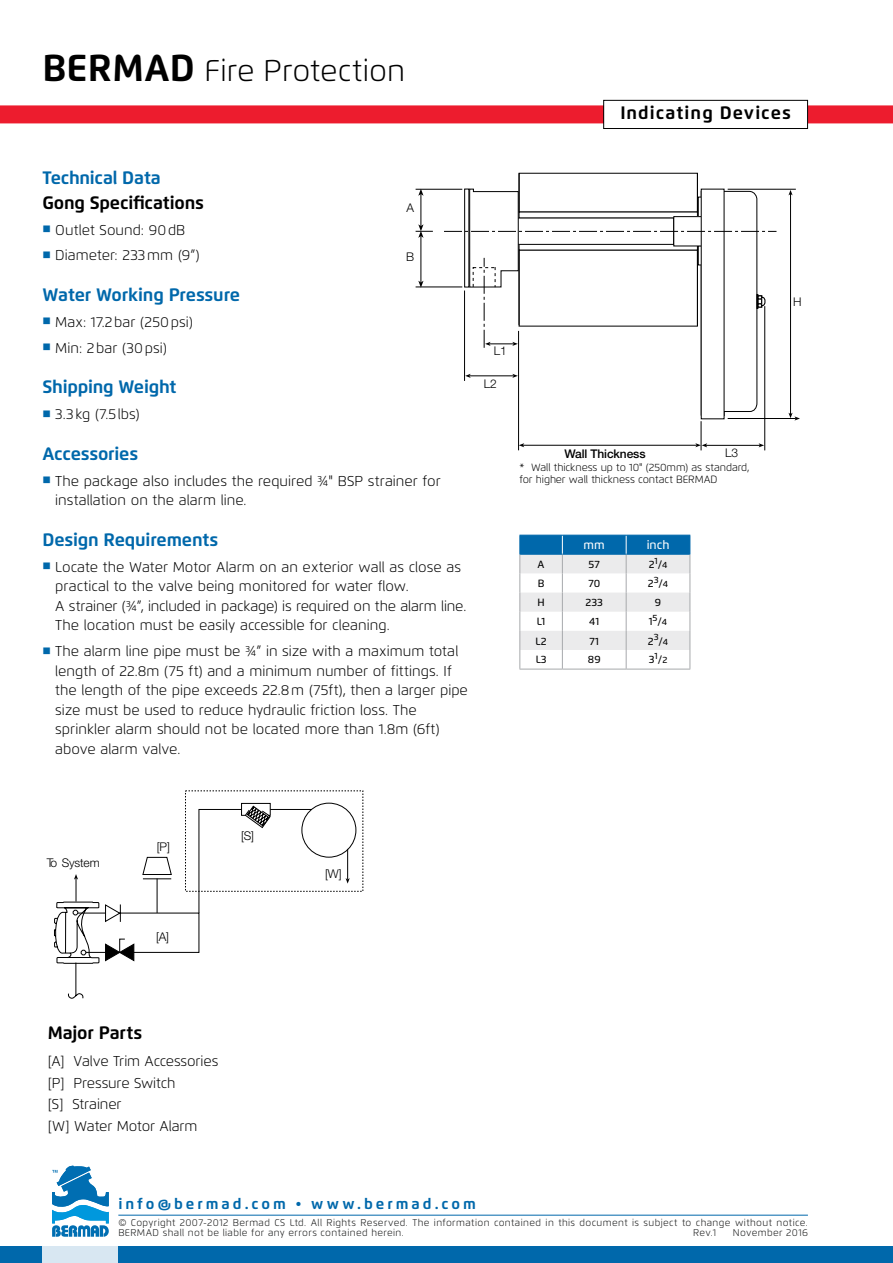
<style>
.page{position:relative;width:893px;height:1263px;background:#fff}
.page>*{position:absolute;margin:0;border:0;box-sizing:border-box;transform-origin:0 0}
.t1{font:300 30px "Flexo";color:#000}
.t2{font:700 18px "Flexo";letter-spacing:-.01em;color:#0068ab}
.t3{font:700 18px "Flexo";letter-spacing:-.005em;color:#000}
.t4{font:700 18px "Flexo";letter-spacing:.06em;color:#000}
.t5{font:700 15px "Flexo";letter-spacing:.2em;color:#0068ab}
.t6{font:300 14.25px/19.5px "Flexo";color:#000}
.t7{font:300 12px "Helvetica Neue";letter-spacing:-.01em;color:#000}
.t8{font:500 12px "Helvetica Neue";letter-spacing:-.01em;color:#000}
.t9{font:500 12px "Flexo";color:#fff}
.t10{font:300 10.5px/12.6px "Flexo";letter-spacing:-.01em;color:#000}
.t11{font:500 10.5px "Flexo";color:#000}
.t12{font:300 9.75px/10.5px "Flexo";letter-spacing:.04em;color:#111212}
.s1{font-weight:700;font-size:37.5px}
.s2{color:#0068ab}
.s3{font-size:9px}
</style>
<div class="page">
<div style="left:0;top:105px;width:893px;height:18px;background:#ed1c2e"></div>
<div style="left:0;top:1247px;width:893px;height:16px;background:#0068ab"></div>
<svg style="left:43px;top:1246px;width:75px;height:17px"></svg>
<svg style="left:52px;top:1165px;width:57px;height:72px"></svg>
<hr style="left:118px;top:1215px;width:690px;height:1px;background:#0068ab">
<div style="left:604px;top:100px;width:203px;height:28px;background:#fff"></div>
<div style="left:603px;top:100px;width:205px;height:29px;border:1px solid #000"></div>
<svg style="left:519px;top:535px;width:172px;height:134px"></svg>
<hr style="left:519px;top:669px;width:43px;height:1px;background:#a7a9ac">
<hr style="left:562px;top:669px;width:64px;height:1px;background:#a7a9ac">
<hr style="left:626px;top:669px;width:64px;height:1px;background:#a7a9ac">
<hr style="left:790px;top:194px;width:1px;height:220px;background:#000">
<hr style="left:728px;top:189px;width:68px;height:1px;background:#000">
<svg style="left:788px;top:190px;width:5px;height:5px"></svg>
<hr style="left:421px;top:194px;width:1px;height:32px;background:#000">
<hr style="left:416px;top:287px;width:46px;height:1px;background:#000">
<hr style="left:416px;top:189px;width:46px;height:1px;background:#000">
<svg style="left:418px;top:189px;width:5px;height:7px"></svg>
<hr style="left:421px;top:236px;width:1px;height:46px;background:#000">
<svg style="left:416px;top:224px;width:17px;height:14px"></svg>
<svg style="left:418px;top:281px;width:5px;height:7px"></svg>
<hr style="left:728px;top:418px;width:68px;height:1px;background:#000">
<svg style="left:788px;top:413px;width:12px;height:8px"></svg>
<svg style="left:444px;top:172px;width:332px;height:278px"></svg>
<hr style="left:518px;top:331px;width:1px;height:119px;background:#000">
<svg style="left:54px;top:802px;width:303px;height:197px"></svg>
<h1 class="t1" style="left:43px;top:52px;width:364px"><span class="s1">BERMAD</span> Fire Protection</h1>
<p class="t4" style="left:620px;top:102px;width:172px">Indicating Devices</p>
<p class="t2" style="left:43px;top:167px;width:120px">Technical Data</p>
<p class="t3" style="left:43px;top:191px;width:163px">Gong Specifications</p>
<p class="t6" style="left:43px;top:220px;width:144px"><span class="s2">■</span> Outlet Sound: 90dB</p>
<p class="t6" style="left:43px;top:246px;width:159px"><span class="s2">■</span> Diameter: 233mm (9”)</p>
<p class="t2" style="left:43px;top:284px;width:199px">Water Working Pressure</p>
<p class="t6" style="left:43px;top:312px;width:152px"><span class="s2">■</span> Max: 17.2bar (250psi)</p>
<p class="t6" style="left:43px;top:338px;width:126px"><span class="s2">■</span> Min: 2bar (30psi)</p>
<p class="t2" style="left:43px;top:376px;width:136px">Shipping Weight</p>
<p class="t6" style="left:43px;top:405px;width:99px"><span class="s2">■</span> 3.3kg (7.5lbs)</p>
<p class="t2" style="left:43px;top:443px;width:97px">Accessories</p>
<p class="t6" style="left:55px;top:471px;width:387px;text-indent:-13px"><span class="s2">■</span> The package also includes the required ¾" BSP strainer for installation on the alarm line.</p>
<p class="t2" style="left:43px;top:529px;width:177px">Design Requirements</p>
<p class="t6" style="left:55px;top:557px;width:412px;text-indent:-13px"><span class="s2">■</span> Locate the Water Motor Alarm on an exterior wall as close as practical to the valve being monitored for water flow.<br>A strainer (¾”, included in package) is required on the alarm line.<br>The location must be easily accessible for cleaning.</p>
<p class="t6" style="left:55px;top:642px;width:414px;text-indent:-13px"><span class="s2">■</span> The alarm line pipe must be ¾” in size with a maximum total length of 22.8m (75 ft) and a minimum number of fittings. If the length of the pipe exceeds 22.8m (75ft), then a larger pipe size must be used to reduce hydraulic friction loss. The sprinkler alarm should not be located more than 1.8m (6ft) above alarm valve.</p>
<p class="t7" style="left:406px;top:200px;width:9px">A</p>
<p class="t7" style="left:406px;top:250px;width:10px">B</p>
<p class="t7" style="left:494px;top:344px;width:14px">L1</p>
<p class="t7" style="left:484px;top:377px;width:14px">L2</p>
<p class="t8" style="left:564px;top:446px;width:83px">Wall Thickness</p>
<p class="t7" style="left:725px;top:445px;width:14px">L3</p>
<p class="t10" style="left:519px;top:461px;width:231px">* Wall thickness up to 10" (250mm) as standard, for higher wall thickness contact BERMAD</p>
<p class="t9" style="left:584px;top:538px;width:23px">mm</p>
<p class="t9" style="left:647px;top:538px;width:24px">inch</p>
<p class="t11" style="left:538px;top:558px;width:8px">A</p>
<p class="t11" style="left:589px;top:558px;width:13px">57</p>
<p class="t11" style="left:649px;top:558px;width:20px">2<sup>1</sup>/<span class="s3">4</span></p>
<p class="t11" style="left:538px;top:577px;width:8px">B</p>
<p class="t11" style="left:588px;top:577px;width:13px">70</p>
<p class="t11" style="left:648px;top:577px;width:22px">2<sup>3</sup>/<span class="s3">4</span></p>
<p class="t11" style="left:537px;top:596px;width:9px">H</p>
<p class="t11" style="left:585px;top:596px;width:19px">233</p>
<p class="t11" style="left:655px;top:596px;width:8px">9</p>
<p class="t11" style="left:537px;top:615px;width:10px">L1</p>
<p class="t11" style="left:589px;top:615px;width:11px">41</p>
<p class="t11" style="left:649px;top:615px;width:20px">1<sup>5</sup>/<span class="s3">4</span></p>
<p class="t11" style="left:536px;top:634px;width:12px">L2</p>
<p class="t11" style="left:589px;top:634px;width:11px">71</p>
<p class="t11" style="left:648px;top:634px;width:22px">2<sup>3</sup>/<span class="s3">4</span></p>
<p class="t11" style="left:536px;top:653px;width:12px">L3</p>
<p class="t11" style="left:588px;top:653px;width:14px">89</p>
<p class="t11" style="left:649px;top:653px;width:20px">3<sup>1</sup>/<span class="s3">2</span></p>
<p class="t7" style="left:793px;top:294px;width:10px">H</p>
<p class="t7" style="left:47px;top:855px;width:55px">To System</p>
<p class="t7" style="left:157px;top:839px;width:15px">[P]</p>
<p class="t7" style="left:156px;top:930px;width:15px">[A]</p>
<p class="t7" style="left:241px;top:828px;width:15px">[S]</p>
<p class="t7" style="left:325px;top:867px;width:18px">[W]</p>
<p class="t3" style="left:48px;top:1021px;width:96px">Major Parts</p>
<p class="t6" style="left:48px;top:1051px;width:172px;line-height:21.5px">[A] Valve Trim Accessories [P] Pressure Switch<br>[S] Strainer<br>[W] Water Motor Alarm</p>
<p class="t5" style="left:118px;top:1195px;width:359px">info@bermad.com • www.bermad.com</p>
<p class="t12" style="left:118px;top:1217px;width:691px">© Copyright 2007-2012 Bermad CS Ltd. All Rights Reserved. The information contained in this document is subject to change without notice.<br>BERMAD shall not be liable for any errors contained herein.</p>
<p class="t12" style="left:693px;top:1228px;width:24px">Rev.1</p>
<p class="t12" style="left:733px;top:1228px;width:77px">November 2016</p>
</div>
